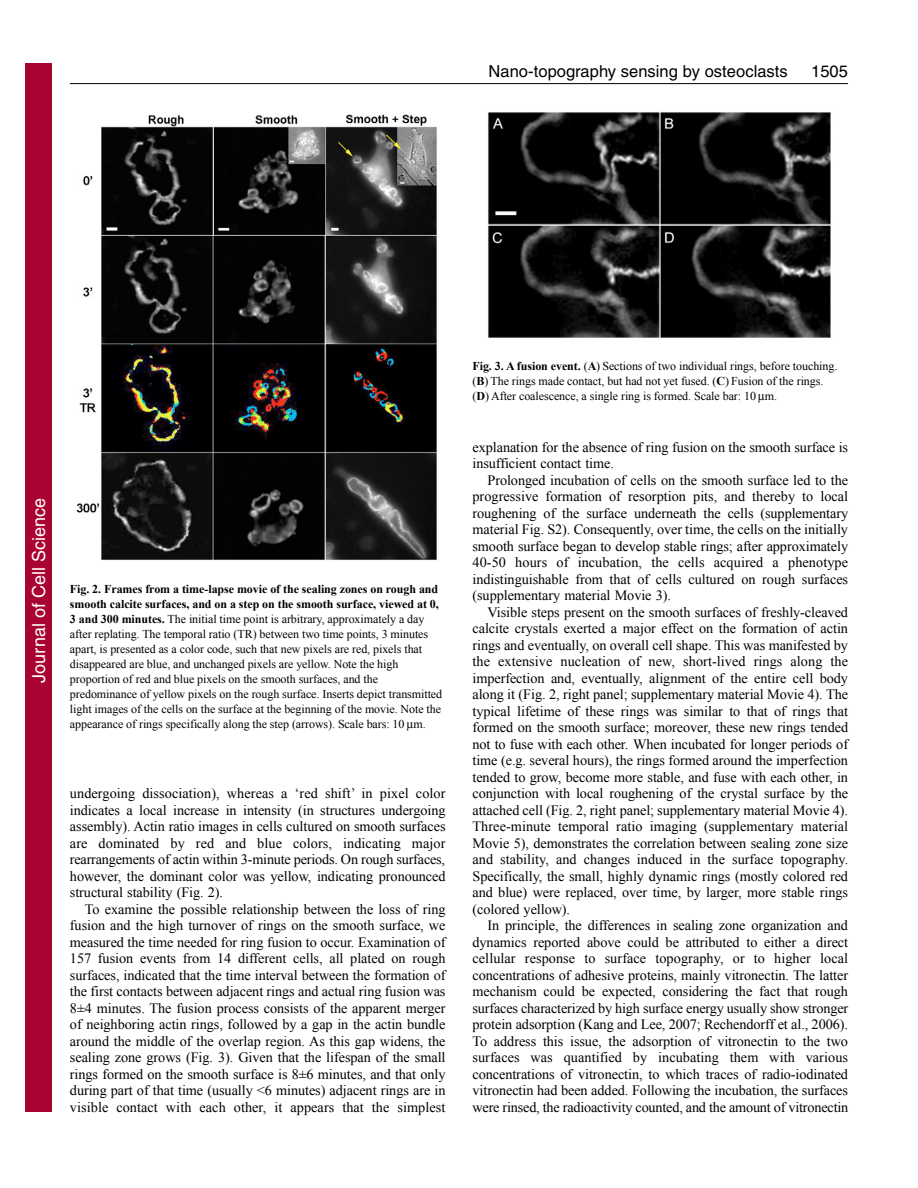
<style>
.page{position:relative;width:918px;height:1188px;background:#fff}
.page>*{position:absolute;margin:0;border:0;box-sizing:border-box;transform-origin:0 0}
.t1{font:18px "Helvetica";color:#fff}
.t2{font:16.5px "Helvetica";letter-spacing:.005em;color:#000}
.t3{font:14.25px/16.5px "Times New Roman";letter-spacing:-.005em;color:#000;text-align:justify}
.t4{font:12px/15px "Times New Roman";letter-spacing:-.005em;color:#000}
.s1{font-weight:700}
.s2{font-style:italic}
</style>
<div class="page">
<hr style="left:70px;top:83px;width:778px;height:1px;background:#000">
<img style="left:76px;top:114px;width:361px;height:447px">
<img style="left:488px;top:112px;width:343px;height:226px">
<div style="left:26px;top:64px;width:26px;height:1048px;background:#a90332"></div>
<p class="t2" style="left:489px;top:65px;width:301px">Nano-topography sensing by osteoclasts</p>
<p class="t2" style="left:811px;top:65px;width:38px">1505</p>
<p class="t1" style="left:28px;top:683px;width:186px;rotate:-90deg">Journal of Cell Science</p>
<p class="t4" style="left:70px;top:582px;width:374px"><span class="s1">Fig. 2. Frames from a time-lapse movie of the sealing zones on rough and smooth calcite surfaces, and on a step on the smooth surface, viewed at 0, 3 and 300 minutes.</span> The initial time point is arbitrary, approximately a day after replating. The temporal ratio (TR) between two time points, 3 minutes apart, is presented as a color code, such that new pixels are red, pixels that disappeared are blue, and unchanged pixels are yellow. Note the high proportion of red and blue pixels on the smooth surfaces, and the predominance of yellow pixels on the rough surface. Inserts depict transmitted light images of the cells on the surface at the beginning of the movie. Note the appearance of rings specifically along the step (arrows). Scale bars: 10 m.</p>
<p class="t3" style="left:70px;top:785px;width:377px">undergoing dissociation), whereas a ‘red shift’ in pixel color indicates a local increase in intensity (in structures undergoing assembly). Actin ratio images in cells cultured on smooth surfaces are dominated by red and blue colors, indicating major rearrangements of actin within 3-minute periods. On rough surfaces, however, the dominant color was yellow, indicating pronounced structural stability (Fig. 2).</p>
<p class="t3" style="left:70px;top:900px;width:377px;text-indent:15px">To examine the possible relationship between the loss of ring fusion and the high turnover of rings on the smooth surface, we measured the time needed for ring fusion to occur. Examination of 157 fusion events from 14 different cells, all plated on rough surfaces, indicated that the time interval between the formation of the first contacts between adjacent rings and actual ring fusion was 8±4 minutes. The fusion process consists of the apparent merger of neighboring actin rings, followed by a gap in the actin bundle around the middle of the overlap region. As this gap widens, the sealing zone grows (Fig. 3). Given that the lifespan of the small rings formed on the smooth surface is 8±6 minutes, and that only during part of that time (usually &lt;6 minutes) adjacent rings are in visible contact with each other, it appears that the simplest</p>
<p class="t4" style="left:472px;top:358px;width:366px"><span class="s1">Fig. 3. A fusion event.</span> (<span class="s1">A</span>) Sections of two individual rings, before touching. (<span class="s1">B</span>) The rings made contact, but had not yet fused. (<span class="s1">C</span>) Fusion of the rings. (<span class="s1">D</span>) After coalescence, a single ring is formed. Scale bar: 10 m.</p>
<p class="t3" style="left:473px;top:438px;width:377px">explanation for the absence of ring fusion on the smooth surface is insufficient contact time.</p>
<p class="t3" style="left:473px;top:471px;width:377px;text-indent:15px">Prolonged incubation of cells on the smooth surface led to the progressive formation of resorption pits, and thereby to local roughening of the surface underneath the cells (supplementary material Fig. S2). Consequently, over time, the cells on the initially smooth surface began to develop stable rings; after approximately 40-50 hours of incubation, the cells acquired a phenotype indistinguishable from that of cells cultured on rough surfaces (supplementary material Movie 3).</p>
<p class="t3" style="left:473px;top:603px;width:377px;text-indent:15px">Visible steps present on the smooth surfaces of freshly-cleaved calcite crystals exerted a major effect on the formation of actin rings and eventually, on overall cell shape. This was manifested by the extensive nucleation of new, short-lived rings along the imperfection and, eventually, alignment of the entire cell body along it (Fig. 2, right panel; supplementary material Movie 4). The typical lifetime of these rings was similar to that of rings that formed on the smooth surface; moreover, these new rings tended not to fuse with each other<span class="s2">.</span> When incubated for longer periods of time (e.g. several hours), the rings formed around the imperfection tended to grow, become more stable, and fuse with each other, in conjunction with local roughening of the crystal surface by the attached cell (Fig. 2, right panel; supplementary material Movie 4).<br>Three-minute temporal ratio imaging (supplementary material Movie 5), demonstrates the correlation between sealing zone size and stability, and changes induced in the surface topography.<br>Specifically, the small, highly dynamic rings (mostly colored red and blue) were replaced, over time, by larger, more stable rings (colored yellow).</p>
<p class="t3" style="left:473px;top:917px;width:377px;text-indent:15px">In principle, the differences in sealing zone organization and dynamics reported above could be attributed to either a direct cellular response to surface topography, or to higher local concentrations of adhesive proteins, mainly vitronectin. The latter mechanism could be expected, considering the fact that rough surfaces characterized by high surface energy usually show stronger protein adsorption (Kang and Lee, 2007; Rechendorff et al., 2006).<br>To address this issue, the adsorption of vitronectin to the two surfaces was quantified by incubating them with various concentrations of vitronectin, to which traces of radio-iodinated vitronectin had been added. Following the incubation, the surfaces were rinsed, the radioactivity counted, and the amount of vitronectin</p>
</div>
